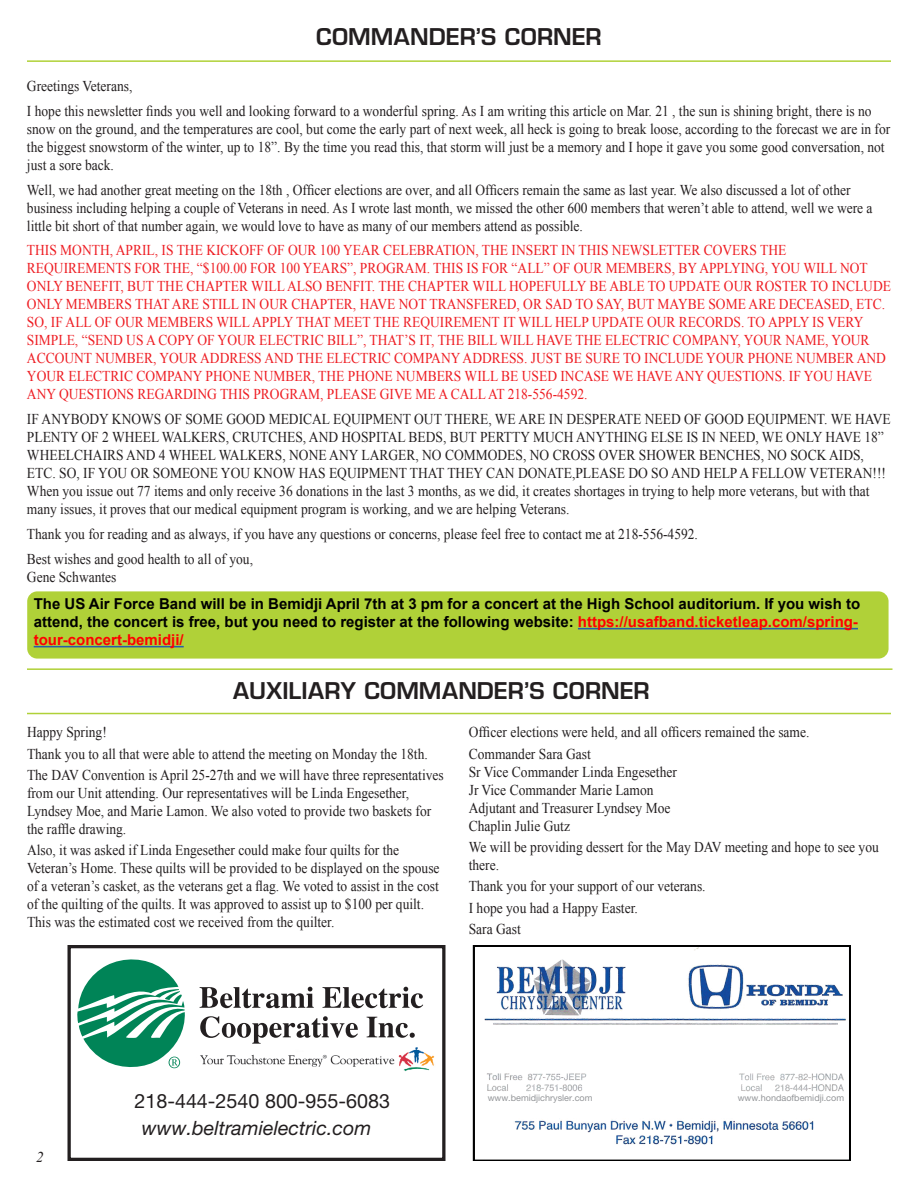
<style>
.page{position:relative;width:918px;height:1188px;background:#fff}
.page>*{position:absolute;margin:0;border:0;box-sizing:border-box;transform-origin:0 0}
.t1{font:600 22.5px "Eurostile";color:#231f20}
.t2{font:19.8px/27.2px "Helvetica Neue LT Pro";color:#231f20;text-align:center}
.BODY_COPY{font:15px/18px "Times New Roman";color:#231f20;scale:.9 1}
.BODY_COPY-2{font:15px/18px "Times New Roman";color:#ee1d23;scale:.9 1}
.t3{font:700 15px/18px "Arial";color:#000}
.t4{font:italic 15px "Times New Roman";color:#231f20}
.t5{font:9px "Helvetica Neue LT Pro";color:#939598}
.s1{color:#f00}
.s2{font-style:italic}
</style>
<div class="page">
<hr style="left:27px;top:60px;width:864px;height:2px;background:#b0d138">
<hr style="left:27px;top:713px;width:864px;height:1px;background:#b0d138">
<hr style="left:27px;top:668px;width:865px;height:2px;background:#b0d138">
<div style="left:68px;top:945px;width:377px;height:216px;border:3px solid #231f20"></div>
<svg style="left:200px;top:987px;width:114px;height:21px"></svg>
<svg style="left:323px;top:987px;width:100px;height:21px"></svg>
<svg style="left:77px;top:959px;width:108px;height:110px"></svg>
<svg style="left:200px;top:1016px;width:235px;height:56px"></svg>
<img style="left:472px;top:945px;width:378px;height:216px">
<div style="left:27px;top:591px;width:862px;height:68px;background:#b0d138;border-radius:10px"></div>
<hr style="left:578px;top:628px;width:280px;height:1px;background:#285dab">
<hr style="left:34px;top:646px;width:150px;height:1px;background:#285dab">
<p class="t1" style="left:316px;top:23px;width:287px">COMMANDER’S CORNER</p>
<p class="BODY_COPY" style="left:27px;top:77px;width:119px">Greetings Veterans,</p>
<p class="BODY_COPY" style="left:27px;top:102px;width:961px">I hope this newsletter finds you well and looking forward to a wonderful spring. As I am writing this article on Mar. 21 , the sun is shining bright, there is no snow on the ground, and the temperatures are cool, but come the early part of next week, all heck is going to break loose, according to the forecast we are in for the biggest snowstorm of the winter, up to 18”. By the time you read this, that storm will just be a memory and I hope it gave you some good conversation, not just a sore back.</p>
<p class="BODY_COPY" style="left:27px;top:180px;width:941px">Well, we had another great meeting on the 18th , Officer elections are over, and all Officers remain the same as last year. We also discussed a lot of other business including helping a couple of Veterans in need. As I wrote last month, we missed the other 600 members that weren’t able to attend, well we were a little bit short of that number again, we would love to have as many of our members attend as possible.</p>
<p class="BODY_COPY-2" style="left:27px;top:241px;width:962px">THIS MONTH, APRIL, IS THE KICKOFF OF OUR 100 YEAR CELEBRATION, THE INSERT IN THIS NEWSLETTER COVERS THE REQUIREMENTS FOR THE, “$100.00 FOR 100 YEARS”, PROGRAM. THIS IS FOR “ALL” OF OUR MEMBERS, BY APPLYING, YOU WILL NOT ONLY BENEFIT, BUT THE CHAPTER WILL ALSO BENFIT. THE CHAPTER WILL HOPEFULLY BE ABLE TO UPDATE OUR ROSTER TO INCLUDE ONLY MEMBERS THAT ARE STILL IN OUR CHAPTER, HAVE NOT TRANSFERED, OR SAD TO SAY, BUT MAYBE SOME ARE DECEASED, ETC.<br>SO, IF ALL OF OUR MEMBERS WILL APPLY THAT MEET THE REQUIREMENT IT WILL HELP UPDATE OUR RECORDS. TO APPLY IS VERY SIMPLE, “SEND US A COPY OF YOUR ELECTRIC BILL”, THAT’S IT, THE BILL WILL HAVE THE ELECTRIC COMPANY, YOUR NAME, YOUR ACCOUNT NUMBER, YOUR ADDRESS AND THE ELECTRIC COMPANY ADDRESS. JUST BE SURE TO INCLUDE YOUR PHONE NUMBER AND YOUR ELECTRIC COMPANY PHONE NUMBER, THE PHONE NUMBERS WILL BE USED INCASE WE HAVE ANY QUESTIONS. IF YOU HAVE ANY QUESTIONS REGARDING THIS PROGRAM, PLEASE GIVE ME A CALL AT 218-556-4592.</p>
<p class="BODY_COPY" style="left:27px;top:410px;width:961px">IF ANYBODY KNOWS OF SOME GOOD MEDICAL EQUIPMENT OUT THERE, WE ARE IN DESPERATE NEED OF GOOD EQUIPMENT. WE HAVE PLENTY OF 2 WHEEL WALKERS, CRUTCHES, AND HOSPITAL BEDS, BUT PERTTY MUCH ANYTHING ELSE IS IN NEED, WE ONLY HAVE 18” WHEELCHAIRS AND 4 WHEEL WALKERS, NONE ANY LARGER, NO COMMODES, NO CROSS OVER SHOWER BENCHES, NO SOCK AIDS, ETC. SO, IF YOU OR SOMEONE YOU KNOW HAS EQUIPMENT THAT THEY CAN DONATE,PLEASE DO SO AND HELP A FELLOW VETERAN!!!<br>When you issue out 77 items and only receive 36 donations in the last 3 months, as we did, it creates shortages in trying to help more veterans, but with that many issues, it proves that our medical equipment program is working, and we are helping Veterans.</p>
<p class="BODY_COPY" style="left:27px;top:525px;width:747px">Thank you for reading and as always, if you have any questions or concerns, please feel free to contact me at 218-556-4592.</p>
<p class="BODY_COPY" style="left:27px;top:549px;width:253px">Best wishes and good health to all of you,<br>Gene Schwantes</p>
<p class="t3" style="left:34px;top:595px;width:828px">The US Air Force Band will be in Bemidji April 7th at 3 pm for a concert at the High School auditorium. If you wish to attend, the concert is free, but you need to register at the following website: <span class="s1">https://usafband.ticketleap.com/spring&shy;tour-concert-bemidji/</span></p>
<p class="t1" style="left:233px;top:677px;width:418px">AUXILIARY COMMANDER’S CORNER</p>
<p class="BODY_COPY" style="left:27px;top:723px;width:90px">Happy Spring!</p>
<p class="BODY_COPY" style="left:27px;top:744px;width:447px">Thank you to all that were able to attend the meeting on Monday the 18th.</p>
<p class="BODY_COPY" style="left:27px;top:766px;width:465px">The DAV Convention is April 25-27th and we will have three representatives from our Unit attending. Our representatives will be Linda Engesether, Lyndsey Moe, and Marie Lamon. We also voted to provide two baskets for the raffle drawing.</p>
<p class="BODY_COPY" style="left:27px;top:841px;width:460px">Also, it was asked if Linda Engesether could make four quilts for the Veteran’s Home. These quilts will be provided to be displayed on the spouse of a veteran’s casket, as the veterans get a flag. We voted to assist in the cost of the quilting of the quilts. It was approved to assist up to $100 per quilt.<br>This was the estimated cost we received from the quilter.</p>
<p class="BODY_COPY" style="left:469px;top:723px;width:380px">Officer elections were held, and all officers remained the same.</p>
<p class="BODY_COPY" style="left:469px;top:744px;width:137px">Commander Sara Gast</p>
<p class="BODY_COPY" style="left:469px;top:762px;width:233px">Sr Vice Commander Linda Engesether</p>
<p class="BODY_COPY" style="left:469px;top:780px;width:207px">Jr Vice Commander Marie Lamon</p>
<p class="BODY_COPY" style="left:469px;top:798px;width:226px">Adjutant and Treasurer Lyndsey Moe</p>
<p class="BODY_COPY" style="left:469px;top:816px;width:114px">Chaplin Julie Gutz</p>
<p class="BODY_COPY" style="left:469px;top:838px;width:457px">We will be providing dessert for the May DAV meeting and hope to see you there.</p>
<p class="BODY_COPY" style="left:469px;top:877px;width:265px">Thank you for your support of our veterans.</p>
<p class="BODY_COPY" style="left:469px;top:899px;width:189px">I hope you had a Happy Easter.</p>
<p class="BODY_COPY" style="left:469px;top:920px;width:59px">Sara Gast</p>
<p class="t4" style="left:36px;top:1147px;width:9px">2</p>
<p class="t2" style="left:134px;top:1087px;width:257px">218-444-2540 800-955-6083 <span class="s2">www.beltramielectric.com</span></p>
<p class="t5" style="left:488px;top:1093px;width:106px">www.bemidjichrysler.com</p>
<p class="t5" style="left:738px;top:1093px;width:108px">www.hondaofbemidji.com</p>
</div>
